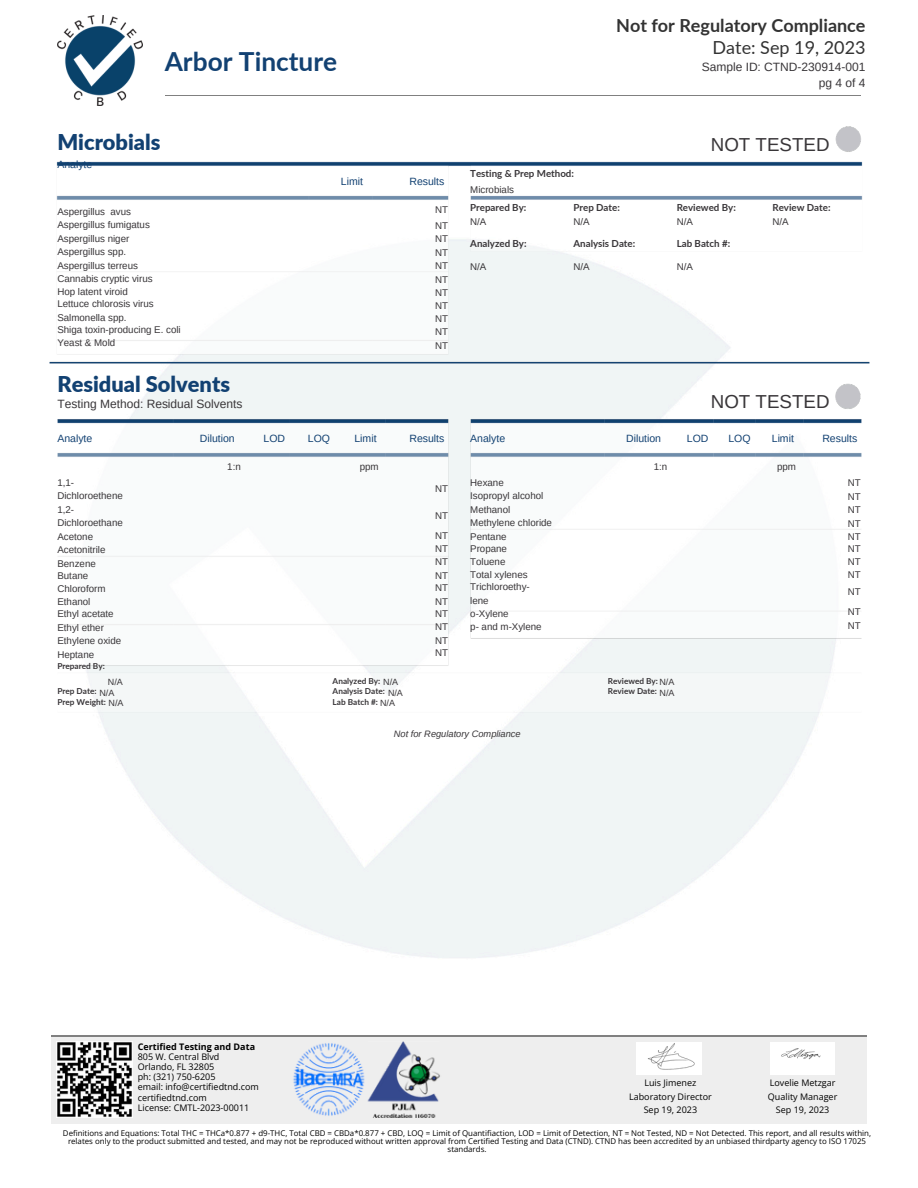
<style>
.page{position:relative;width:918px;height:1188px;background:#fff}
.page>*{position:absolute;margin:0;border:0;box-sizing:border-box;transform-origin:0 0}
.t1{font:700 26.25px "Lato";color:#124172}
.t2{font:900 21.75px "Lato";color:#124172}
.t3{font:18.75px "Arimo";color:#393639}
.t4{font:700 18px/22.5px "Lato";color:#333;text-align:right}
.t5{font:12px/15.8px "Arimo";color:#393639;text-align:right}
.t6{font:10.5px "Arimo";color:#124172}
.t7{font:9.75px/13.5px "Arimo";color:#393639}
.t8{font:700 9.75px "Lato";color:#393639}
.t9{font:italic 9.3px "Arimo";color:#393639}
.t10{font:9px/10.2px "Open Sans";color:#000;text-align:center}
.t11{font:9px "Arimo";color:#393639}
.t12{font:700 8.25px "Lato";color:#393639}
.t13{font:7.95px/7.8px "Open Sans";color:#000;text-align:center}
.s1{font-weight:400}
.s2{font-weight:700}
</style>
<div class="page">
<img style="left:51px;top:105px;width:816px;height:1019px">
<img style="left:58px;top:15px;width:84px;height:90px">
<div style="left:51px;top:1035px;width:816px;height:88px;background:#eee"></div>
<hr style="left:51px;top:1035px;width:816px;height:1px;background:#808080">
<hr style="left:165px;top:95px;width:696px;height:1px;background:#808080">
<img style="left:49px;top:119px;width:821px;height:251px">
<img style="left:51px;top:376px;width:816px;height:343px">
<div style="left:637px;top:1042px;width:65px;height:33px;background:#fff"></div>
<div style="left:770px;top:1042px;width:64px;height:33px;background:#fff"></div>
<img style="left:57px;top:1042px;width:75px;height:75px">
<img style="left:293px;top:1042px;width:147px;height:75px">
<img style="left:647px;top:1043px;width:48px;height:27px">
<img style="left:781px;top:1048px;width:40px;height:12px">
<p class="t1" style="left:165px;top:45px;width:174px">Arbor Tincture</p>
<p class="t4" style="left:616px;top:14px;width:251px">Not for Regulatory Compliance<br><span class="s1">Date: Sep 19, 2023</span></p>
<p class="t5" style="left:702px;top:59px;width:165px">Sample ID: CTND-230914-001 pg4of4</p>
<p class="t2" style="left:57px;top:128px;width:105px">Microbials</p>
<p class="t6" style="left:57px;top:158px;width:37px">Analyte</p>
<p class="t7" style="left:57px;top:205px;width:97px">Aspergillus avus<br>Aspergillus fumigatus<br>Aspergillus niger<br>Aspergillus spp.<br>Aspergillus terreus<br>Cannabis cryptic virus</p>
<p class="t7" style="left:57px;top:285px;width:72px">Hop latent viroid</p>
<p class="t7" style="left:57px;top:297px;width:98px">Lettuce chlorosis virus</p>
<p class="t7" style="left:57px;top:310px;width:71px">Salmonella spp.</p>
<p class="t7" style="left:57px;top:323px;width:125px">Shiga toxin-producing E. coli<br>Yeast &amp; Mold</p>
<p class="t6" style="left:341px;top:175px;width:24px">Limit</p>
<h6 class="t6" style="left:409px;top:175px;width:36px">Results</h6>
<p class="t7" style="left:435px;top:202px;width:14px;line-height:15.8px">NT<br>NT</p>
<p class="t7" style="left:435px;top:232px;width:14px;text-align:justify">NT NT NT NT NT</p>
<p class="t7" style="left:435px;top:299px;width:14px">NT<br>NT</p>
<p class="t7" style="left:435px;top:324px;width:14px;line-height:14.7px">NT<br>NT</p>
<p class="t8" style="left:470px;top:167px;width:105px">Testing &amp; Prep Method:</p>
<h6 class="t3" style="left:711px;top:134px;width:120px">NOT TESTED</h6>
<p class="t7" style="left:470px;top:183px;width:45px">Microbials</p>
<p class="t8" style="left:470px;top:202px;width:58px">Prepared By:</p>
<h6 class="t7" style="left:470px;top:215px;width:18px">N/A</h6>
<p class="t8" style="left:470px;top:238px;width:58px">Analyzed By:</p>
<p class="t7" style="left:470px;top:260px;width:18px">N/A</p>
<h6 class="t8" style="left:573px;top:201px;width:48px">Prep Date:</h6>
<p class="t8" style="left:677px;top:201px;width:61px">Reviewed By:</p>
<p class="t8" style="left:772px;top:201px;width:60px">Review Date:</p>
<p class="t7" style="left:573px;top:215px;width:18px">N/A</p>
<p class="t8" style="left:573px;top:238px;width:63px">Analysis Date:</p>
<p class="t7" style="left:573px;top:260px;width:18px">N/A</p>
<p class="t7" style="left:677px;top:215px;width:18px">N/A</p>
<h6 class="t8" style="left:677px;top:238px;width:55px">Lab Batch #:</h6>
<h6 class="t7" style="left:677px;top:260px;width:18px">N/A</h6>
<p class="t7" style="left:772px;top:215px;width:18px">N/A</p>
<p class="t2" style="left:57px;top:371px;width:174px">Residual Solvents</p>
<h4 class="t5" style="left:57px;top:396px;width:187px">Testing Method: Residual Solvents</h4>
<p class="t3" style="left:711px;top:391px;width:120px">NOT TESTED</p>
<p class="t6" style="left:57px;top:432px;width:37px">Analyte</p>
<p class="t6" style="left:200px;top:432px;width:37px">Dilution</p>
<p class="t6" style="left:264px;top:432px;width:23px">LOD</p>
<p class="t6" style="left:308px;top:432px;width:24px">LOQ</p>
<p class="t6" style="left:354px;top:432px;width:24px">Limit</p>
<h2 class="t6" style="left:409px;top:432px;width:36px">Results</h2>
<p class="t6" style="left:470px;top:432px;width:37px">Analyte</p>
<h5 class="t6" style="left:626px;top:432px;width:37px">Dilution</h5>
<p class="t6" style="left:687px;top:432px;width:23px">LOD</p>
<p class="t6" style="left:728px;top:432px;width:24px">LOQ</p>
<h6 class="t6" style="left:772px;top:432px;width:24px">Limit</h6>
<p class="t6" style="left:822px;top:432px;width:36px">Results</p>
<h6 class="t7" style="left:227px;top:460px;width:15px">1:n</h6>
<p class="t7" style="left:360px;top:460px;width:20px">ppm</p>
<h4 class="t7" style="left:654px;top:460px;width:15px">1:n</h4>
<p class="t7" style="left:777px;top:460px;width:20px">ppm</p>
<p class="t7" style="left:57px;top:476px;width:67px">1,1-<br>Dichloroethene<br>1,2-<br>Dichloroethane<br>Acetone<br>Acetonitrile<br>Benzene</p>
<p class="t7" style="left:57px;top:569px;width:32px">Butane</p>
<p class="t7" style="left:57px;top:581px;width:50px">Chloroform</p>
<p class="t7" style="left:57px;top:595px;width:35px">Ethanol</p>
<p class="t7" style="left:57px;top:607px;width:65px">Ethyl acetate<br>Ethyl ether<br>Ethylene oxide<br>Heptane</p>
<p class="t12" style="left:57px;top:661px;width:49px">Prepared By:</p>
<p class="t7" style="left:435px;top:482px;width:14px">NT</p>
<h6 class="t7" style="left:435px;top:506px;width:14px;line-height:20.2px">NT<br>NT</h6>
<h6 class="t7" style="left:435px;top:542px;width:14px;text-align:justify">NT NT NT</h6>
<h6 class="t7" style="left:435px;top:581px;width:14px">NT<br>NT</h6>
<h6 class="t7" style="left:435px;top:607px;width:14px;text-align:justify">NT NT NT</h6>
<h6 class="t7" style="left:435px;top:646px;width:14px">NT</h6>
<p class="t7" style="left:470px;top:476px;width:83px">Hexane<br>Isopropyl alcohol<br>Methanol<br>Methylene chloride<br>Pentane</p>
<p class="t7" style="left:470px;top:542px;width:38px">Propane</p>
<p class="t7" style="left:470px;top:554px;width:37px">Toluene</p>
<p class="t7" style="left:470px;top:568px;width:59px">Total xylenes</p>
<p class="t7" style="left:470px;top:580px;width:61px">Trichloroethy-</p>
<p class="t7" style="left:470px;top:594px;width:20px">lene</p>
<p class="t7" style="left:470px;top:607px;width:40px">o-Xylene</p>
<p class="t7" style="left:470px;top:620px;width:73px">p- and m-Xylene</p>
<p class="t7" style="left:848px;top:476px;width:14px;text-align:justify">NT NT NT NT NT</p>
<p class="t7" style="left:848px;top:543px;width:14px;line-height:12.3px">NT<br>NT</p>
<p class="t7" style="left:848px;top:567px;width:14px;line-height:16.8px">NT<br>NT</p>
<p class="t7" style="left:848px;top:605px;width:14px">NT<br>NT</p>
<p class="t11" style="left:108px;top:677px;width:16px">N/A</p>
<p class="t11" style="left:99px;top:687px;width:16px">N/A</p>
<p class="t11" style="left:109px;top:698px;width:16px">N/A</p>
<p class="t12" style="left:57px;top:686px;width:41px">Prep Date:</p>
<p class="t12" style="left:57px;top:697px;width:50px">Prep Weight:</p>
<p class="t12" style="left:333px;top:676px;width:49px">Analyzed By:</p>
<p class="t12" style="left:333px;top:686px;width:54px">Analysis Date:</p>
<p class="t12" style="left:333px;top:697px;width:47px">Lab Batch #:</p>
<p class="t11" style="left:383px;top:677px;width:16px">N/A</p>
<p class="t11" style="left:388px;top:687px;width:16px">N/A</p>
<p class="t11" style="left:380px;top:698px;width:16px">N/A</p>
<p class="t9" style="left:394px;top:728px;width:128px">Not for Regulatory Compliance</p>
<p class="t12" style="left:608px;top:676px;width:52px">Reviewed By:</p>
<p class="t12" style="left:608px;top:686px;width:51px">Review Date:</p>
<p class="t11" style="left:659px;top:677px;width:16px">N/A</p>
<p class="t11" style="left:660px;top:687px;width:16px">N/A</p>
<p class="t10" style="left:138px;top:1041px;width:123px;text-align:left"><span class="s2">Certified Testing and Data<br></span>805 W. Central Blvd<br>Orlando, FL 32805<br>ph: (321) 750-6205<br>email: info@certifiedtnd.com certifiedtnd.com<br>License: CMTL-2023-00011</p>
<p class="t10" style="left:629px;top:1076px;width:84px;line-height:13.5px">Luis Jimenez<br>Laboratory Director<br>Sep 19, 2023</p>
<p class="t10" style="left:768px;top:1076px;width:71px;line-height:13.5px">Lovelie Metzgar<br>Quality Manager<br>Sep 19, 2023</p>
<p class="t13" style="left:63px;top:1129px;width:810px">Definitions and Equations: Total THC = THCa*0.877 + d9-THC, Total CBD = CBDa*0.877 + CBD, LOQ = Limit of Quantifiaction, LOD = Limit of Detection, NT = Not Tested, ND = Not Detected. This report, and all results within, relates only to the product submitted and tested, and may not be reproduced without written approval from Certified Testing and Data (CTND). CTND has been accredited by an unbiased thirdparty agency to ISO 17025 standards.</p>
</div>
